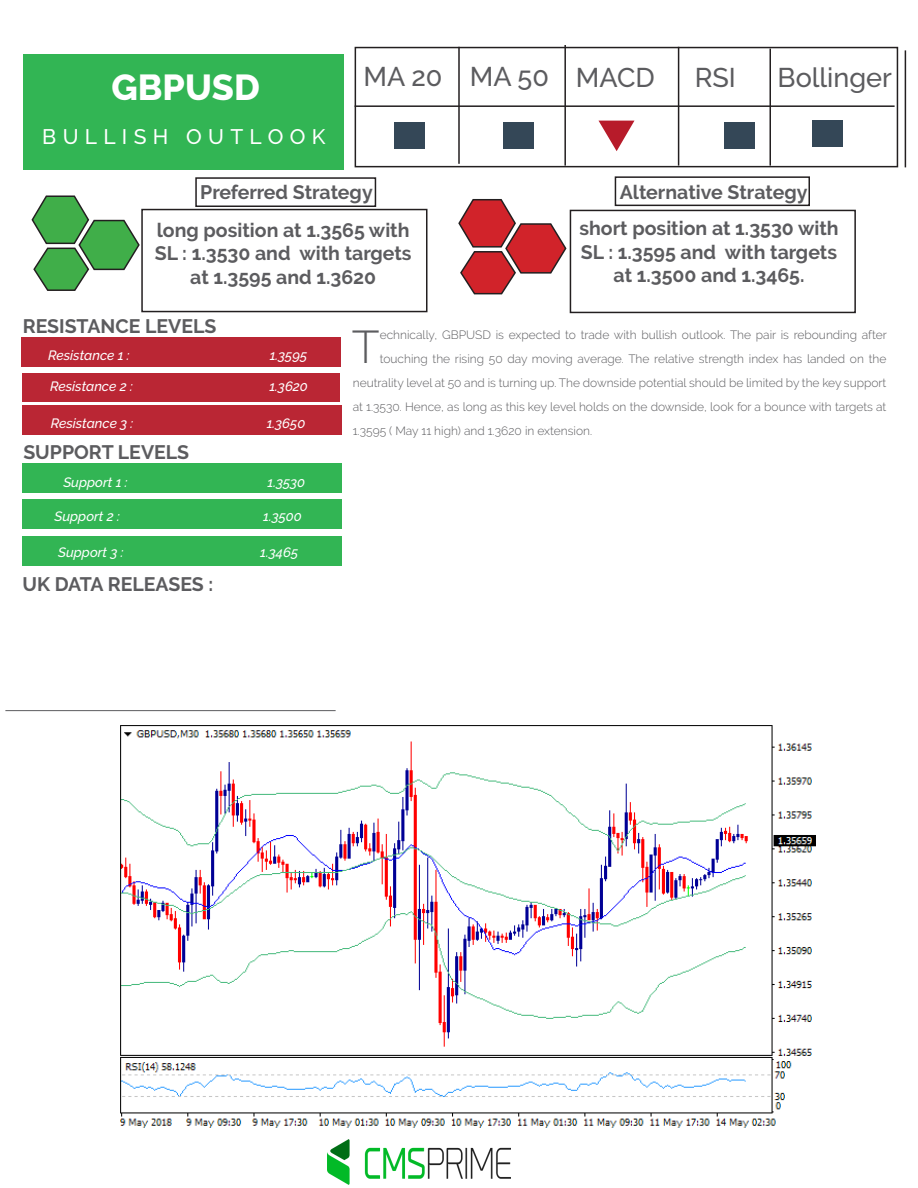
<style>
.page{position:relative;width:918px;height:1188px;background:#fff}
.page>*{position:absolute;margin:0;border:0;box-sizing:border-box;transform-origin:0 0}
.t1{font:300 45.75px "Raleway";color:#5c5c5f}
.t2{font:800 36px "Raleway";color:#fff}
.t3{font:500 27px "Raleway";color:#5c5c5f}
.t4{font:500 21px "Raleway";letter-spacing:.3em;color:#fff}
.t5{font:700 19.5px/23.4px "Raleway";color:#5c5c5f;text-align:center}
.t6{font:italic 500 13.5px "Raleway";color:#fff}
.t7{font:300 12px "Raleway";color:#5c5c5f}
</style>
<div class="page">
<div style="left:22px;top:338px;width:319px;height:29px;background:#ba2634"></div>
<div style="left:22px;top:374px;width:317px;height:28px;background:#ba2634"></div>
<div style="left:22px;top:406px;width:319px;height:29px;background:#ba2634"></div>
<div style="left:23px;top:463px;width:319px;height:30px;background:#32b554"></div>
<div style="left:22px;top:500px;width:319px;height:29px;background:#32b554"></div>
<div style="left:22px;top:536px;width:319px;height:29px;background:#32b554"></div>
<div style="left:23px;top:54px;width:321px;height:115px;background:#32b554"></div>
<hr style="left:905px;top:50px;width:1px;height:117px;background:#231f20">
<img style="left:120px;top:725px;width:695px;height:403px">
<svg style="left:31px;top:195px;width:109px;height:96px"></svg>
<svg style="left:458px;top:199px;width:109px;height:96px"></svg>
<img style="left:327px;top:1139px;width:184px;height:45px">
<div style="left:195px;top:177px;width:181px;height:30px;border:2px solid #231f20"></div>
<div style="left:141px;top:209px;width:287px;height:103px;border:2px solid #231f20"></div>
<div style="left:503px;top:122px;width:31px;height:27px;background:#344757"></div>
<div style="left:394px;top:122px;width:31px;height:26px;background:#344757"></div>
<div style="left:355px;top:47px;width:543px;height:120px;border:2px solid #231f20"></div>
<hr style="left:355px;top:105px;width:540px;height:2px;background:#231f20">
<hr style="left:458px;top:47px;width:2px;height:117px;background:#231f20">
<hr style="left:564px;top:45px;width:2px;height:121px;background:#231f20">
<hr style="left:678px;top:47px;width:1px;height:119px;background:#231f20">
<hr style="left:770px;top:49px;width:1px;height:117px;background:#231f20">
<div style="left:724px;top:122px;width:31px;height:26px;background:#344757"></div>
<svg style="left:598px;top:121px;width:36px;height:30px"></svg>
<div style="left:813px;top:121px;width:30px;height:26px;background:#344757"></div>
<div style="left:615px;top:176px;width:195px;height:30px;border:2px solid #231f20"></div>
<div style="left:570px;top:210px;width:286px;height:103px;border:2px solid #231f20"></div>
<hr style="left:5px;top:710px;width:331px;height:1px;background:#5c5c5f">
<h2 class="t2" style="left:112px;top:67px;width:150px">GBPUSD</h2>
<h3 class="t4" style="left:42px;top:125px;width:285px">BULLISH OUTLOOK</h3>
<h3 class="t3" style="left:364px;top:60px;width:293px">MA 20 MA 50 MACD</h3>
<h3 class="t3" style="left:695px;top:61px;width:43px">RSI</h3>
<h3 class="t3" style="left:778px;top:61px;width:116px">Bollinger</h3>
<h3 class="t5" style="left:157px;top:174px;width:254px;line-height:37.7px">Preferred Strategy<br>long position at 1.3565 with</h3>
<h3 class="t5" style="left:155px;top:242px;width:258px">SL : 1.3530 and with targets at 1.3595 and 1.3620</h3>
<h3 class="t5" style="left:579px;top:175px;width:261px;line-height:35.8px">Alternative Strategy<br>short position at 1.3530 with</h3>
<h3 class="t5" style="left:581px;top:240px;width:258px">SL : 1.3595 and with targets at 1.3500 and 1.3465.</h3>
<h3 class="t5" style="left:23px;top:315px;width:195px">RESISTANCE LEVELS</h3>
<p class="t6" style="left:48px;top:348px;width:83px">Resistance 1 :</p>
<p class="t6" style="left:270px;top:348px;width:39px">1.3595</p>
<p class="t6" style="left:50px;top:378px;width:84px">Resistance 2 :</p>
<p class="t6" style="left:269px;top:378px;width:40px">1.3620</p>
<p class="t6" style="left:51px;top:415px;width:84px">Resistance 3 :</p>
<p class="t6" style="left:267px;top:415px;width:40px">1.3650</p>
<h3 class="t5" style="left:23px;top:441px;width:167px">SUPPORT LEVELS</h3>
<p class="t6" style="left:63px;top:474px;width:66px">Support 1 :</p>
<p class="t6" style="left:268px;top:474px;width:39px">1.3530</p>
<p class="t6" style="left:54px;top:509px;width:67px">Support 2 :</p>
<p class="t6" style="left:263px;top:509px;width:40px">1.3500</p>
<p class="t6" style="left:58px;top:545px;width:67px">Support 3 :</p>
<p class="t6" style="left:260px;top:545px;width:39px">1.3465</p>
<h3 class="t5" style="left:23px;top:572px;width:192px">UK DATA RELEASES :</h3>
<h1 class="t1" style="left:352px;top:320px;width:29px">T</h1>
<p class="t7" style="left:380px;top:328px;width:509px">echnically, GBPUSD is expected to trade with bullish outlook. The pair is rebounding after</p>
<p class="t7" style="left:380px;top:352px;width:508px">touching the rising 50 day moving average. The relative strength index has landed on the</p>
<p class="t7" style="left:353px;top:376px;width:535px">neutrality level at 50 and is turning up. The downside potential should be limited by the key support</p>
<p class="t7" style="left:353px;top:400px;width:535px">at 1.3530. Hence, as long as this key level holds on the downside, look for a bounce with targets at</p>
<p class="t7" style="left:353px;top:424px;width:241px">1.3595 ( May 11 high) and 1.3620 in extension.</p>
</div>
